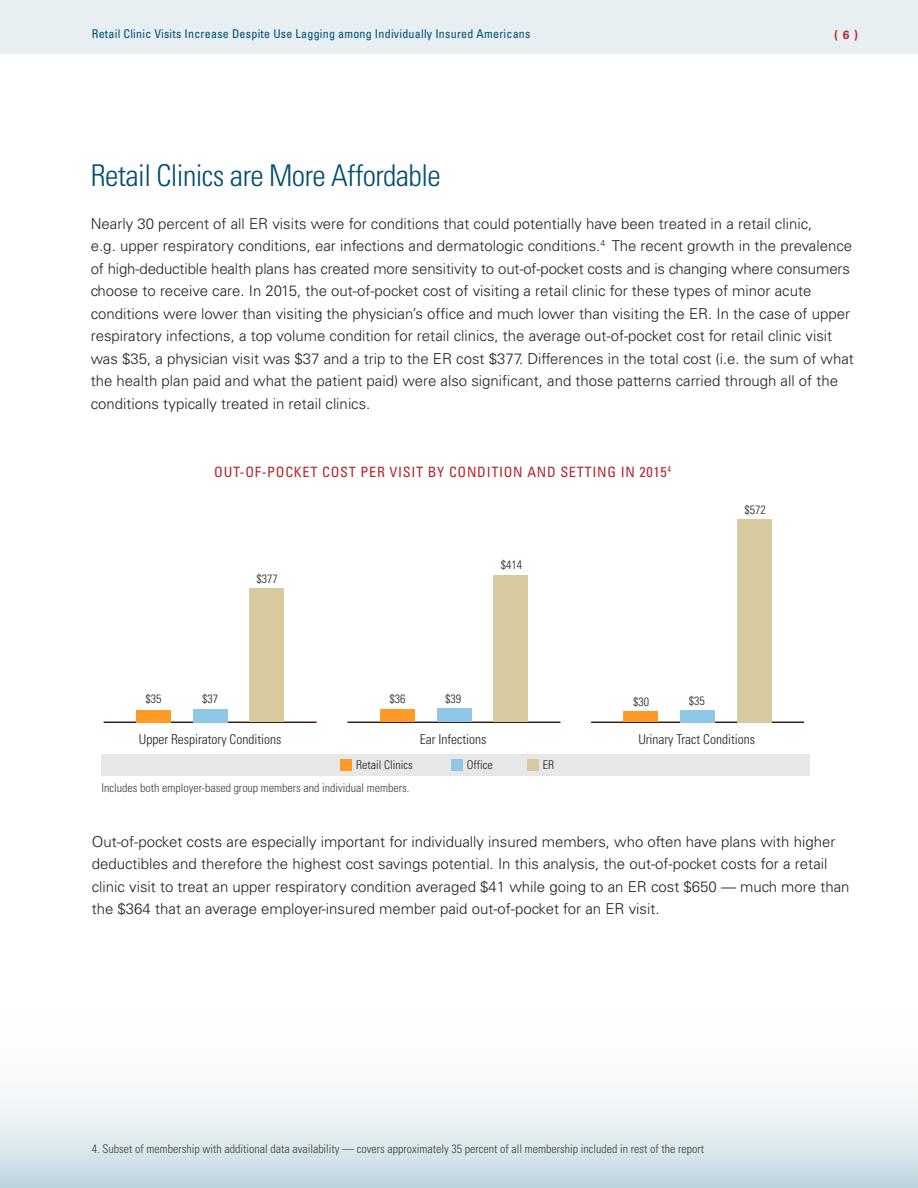
<style>
.page{position:relative;width:918px;height:1188px;background:#fff}
.page>*{position:absolute;margin:0;border:0;box-sizing:border-box;transform-origin:0 0}
.t1{font:300 condensed 30px "Univers";letter-spacing:-.02em;color:#004e71}
.t2{font:300 15px/22.5px "Univers";color:#231f20}
.t3{font:condensed 14.25px "Univers";letter-spacing:.05em;color:#b3282d}
.t4{font:300 condensed 13.5px "Univers";color:#231f20}
.t5{font:300 condensed 12px "Univers";color:#3e3e3f}
.t6{font:condensed 12px "Univers";letter-spacing:.02em;color:#004e71}
.t7{font:300 condensed 12px "Univers";color:#231f20}
.t8{font:700 12px "Univers";color:#b6282d}
</style>
<div class="page">
<div style="left:0;top:0;width:918px;height:54px;background:#e7eff3"></div>
<svg style="left:0;top:1089px;width:918px;height:99px"></svg>
<div style="left:101px;top:754px;width:709px;height:21px;background:#e6e7e9"></div>
<div style="left:340px;top:759px;width:12px;height:11px;background:#ff9a28"></div>
<div style="left:451px;top:759px;width:11px;height:11px;background:#8fc7e8"></div>
<div style="left:527px;top:759px;width:11px;height:11px;background:#d6ca9e"></div>
<hr style="left:104px;top:722px;width:213px;height:1px;background:#3a2111">
<div style="left:250px;top:588px;width:34px;height:134px;background:#d6ca9e"></div>
<div style="left:193px;top:709px;width:34px;height:13px;background:#8fc7e8"></div>
<div style="left:136px;top:710px;width:34px;height:12px;background:#ff9a28"></div>
<hr style="left:348px;top:722px;width:213px;height:1px;background:#3a2111">
<div style="left:494px;top:575px;width:34px;height:147px;background:#d6ca9e"></div>
<div style="left:437px;top:708px;width:34px;height:14px;background:#8fc7e8"></div>
<div style="left:380px;top:709px;width:34px;height:13px;background:#ff9a28"></div>
<hr style="left:591px;top:722px;width:213px;height:1px;background:#3a2111">
<div style="left:737px;top:519px;width:34px;height:203px;background:#d6ca9e"></div>
<div style="left:681px;top:710px;width:34px;height:12px;background:#8fc7e8"></div>
<div style="left:624px;top:712px;width:34px;height:10px;background:#ff9a28"></div>
<p class="t6" style="left:92px;top:26px;width:440px">Retail Clinic Visits Increase Despite Use Lagging among Individually Insured Americans</p>
<p class="t8" style="left:834px;top:27px;width:25px">( 6 )</p>
<h2 class="t1" style="left:91px;top:157px;width:352px">Retail Clinics are More Affordable</h2>
<p class="t2" style="left:91px;top:212px;width:723px">Nearly 30 percent of all ER visits were for conditions that could potentially have been treated in a retail clinic,</p>
<p class="t2" style="left:91px;top:234px;width:765px">e.g. upper respiratory conditions, ear infections and dermatologic conditions.<sup>4</sup> The recent growth in the prevalence of high-deductible health plans has created more sensitivity to out-of-pocket costs and is changing where consumers choose to receive care. In 2015, the out-of-pocket cost of visiting a retail clinic for these types of minor acute conditions were lower than visiting the physician’s offce and much lower than visiting the ER. In the case of upper respiratory infections, a top volume condition for retail clinics, the average out-of-pocket cost for retail clinic visit was $35, a physician visit was $37 and a trip to the ER cost $377. Differences in the total cost (i.e. the sum of what the health plan paid and what the patient paid) were also signifcant, and those patterns carried through all of the conditions typically treated in retail clinics.</p>
<p class="t3" style="left:214px;top:463px;width:458px">OUT-OF-POCKET COST PER VISIT BY CONDITION AND SETTING IN 2015<sup>4</sup></p>
<p class="t7" style="left:257px;top:571px;width:23px">$377</p>
<p class="t7" style="left:501px;top:557px;width:23px">$414</p>
<p class="t7" style="left:744px;top:502px;width:23px">$572</p>
<p class="t7" style="left:145px;top:692px;width:17px">$35</p>
<p class="t7" style="left:202px;top:692px;width:17px">$37</p>
<p class="t7" style="left:390px;top:692px;width:17px">$36</p>
<p class="t7" style="left:445px;top:692px;width:17px">$39</p>
<p class="t7" style="left:633px;top:695px;width:17px">$30</p>
<p class="t7" style="left:689px;top:693px;width:17px">$35</p>
<p class="t4" style="left:139px;top:731px;width:144px">Upper Respiratory Conditions</p>
<p class="t4" style="left:420px;top:731px;width:68px">Ear Infections</p>
<p class="t4" style="left:638px;top:731px;width:118px">Urinary Tract Conditions</p>
<p class="t7" style="left:356px;top:757px;width:58px">Retail Clinics</p>
<p class="t7" style="left:467px;top:757px;width:28px">Office</p>
<p class="t7" style="left:543px;top:757px;width:13px">ER</p>
<p class="t5" style="left:102px;top:781px;width:310px">Includes both employer-based group members and individual members.</p>
<p class="t2" style="left:92px;top:830px;width:759px">Out-of-pocket costs are especially important for individually insured members, who often have plans with higher deductibles and therefore the highest cost savings potential. In this analysis, the out-of-pocket costs for a retail clinic visit to treat an upper respiratory condition averaged $41 while going to an ER cost $650 — much more than the $364 that an average employer-insured member paid out-of-pocket for an ER visit.</p>
<p class="t5" style="left:92px;top:1142px;width:614px">4. Subset of membership with additional data availability — covers approximately 35 percent of all membership included in rest of the report</p>
</div>
